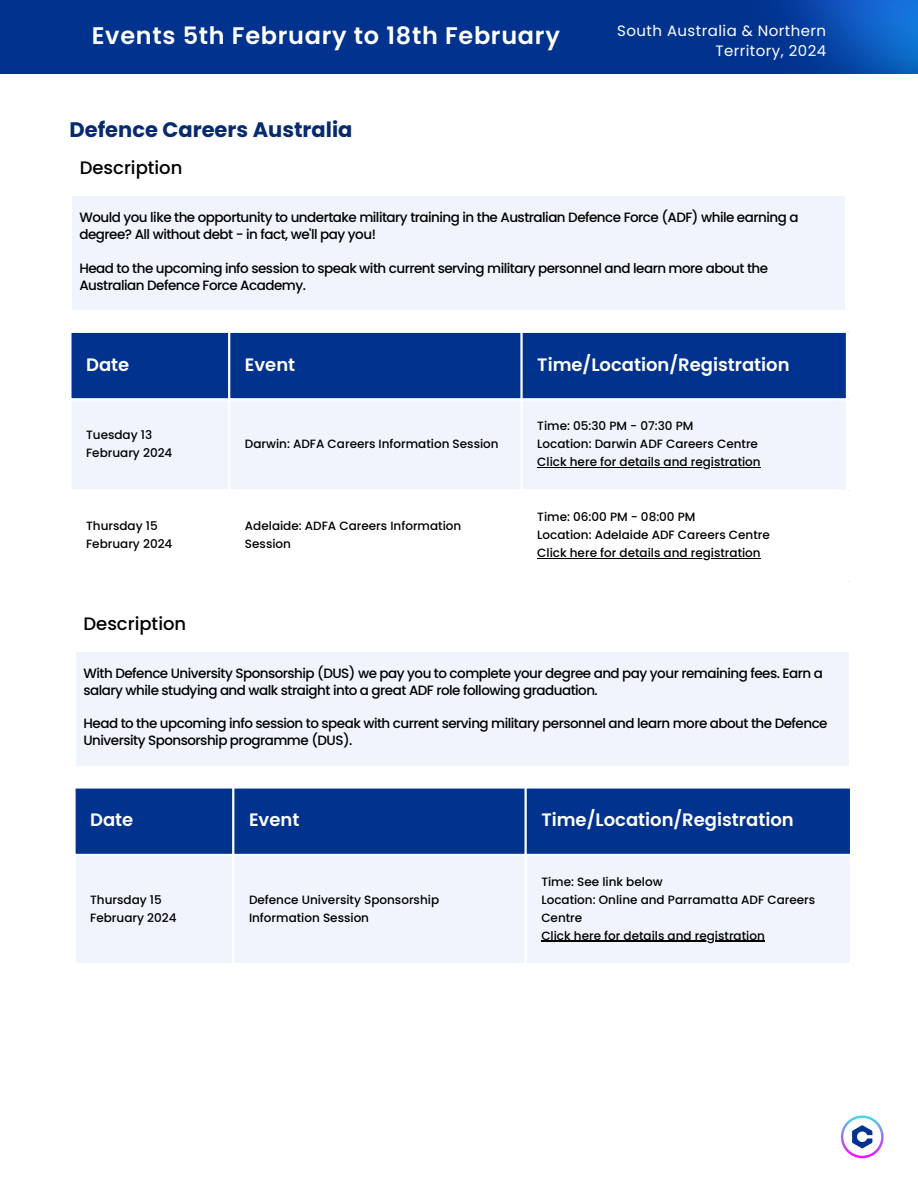
<style>
.page{position:relative;width:918px;height:1188px;background:#fff}
.page>*{position:absolute;margin:0;border:0;box-sizing:border-box;transform-origin:0 0}
.t1{font:600 24px "Poppins";letter-spacing:.03em;color:#fff}
.t2{font:700 21px "Poppins";color:#052a6f}
.t3{font:600 18px "Poppins";color:#fff}
.t4{font:500 18px "Poppins";color:#000}
.t5{font:15px/20.2px "Poppins";letter-spacing:.03em;color:#fff;text-align:right}
.t6{font:500 13.5px/16.8px "Poppins";letter-spacing:-.035em;color:#000}
.t7{font:500 12px/18px "Poppins";color:#000}
</style>
<div class="page">
<div style="left:0;top:0;width:918px;height:73px;background:#01338e"></div>
<svg style="left:841px;top:1115px;width:43px;height:43px"></svg>
<img style="left:782px;top:0;width:136px;height:73px">
<div style="left:72px;top:196px;width:773px;height:114px;background:#f0f4fc"></div>
<div style="left:72px;top:333px;width:774px;height:65px;background:#01338e"></div>
<div style="left:72px;top:401px;width:774px;height:88px;background:#f0f4fc"></div>
<hr style="left:537px;top:467px;width:224px;height:1px;background:#000">
<hr style="left:537px;top:558px;width:224px;height:1px;background:#000">
<hr style="left:228px;top:333px;width:2px;height:247px;background:#fff">
<hr style="left:520px;top:333px;width:3px;height:247px;background:#fff">
<div style="left:76px;top:652px;width:773px;height:114px;background:#f0f4fc"></div>
<div style="left:76px;top:789px;width:774px;height:65px;background:#01338e"></div>
<div style="left:76px;top:856px;width:774px;height:107px;background:#f0f4fc"></div>
<hr style="left:541px;top:941px;width:224px;height:1px;background:#000">
<hr style="left:232px;top:789px;width:2px;height:174px;background:#fff">
<hr style="left:525px;top:789px;width:2px;height:174px;background:#fff">
<h1 class="t1" style="left:92px;top:19px;width:470px">Events 5th February to 18th February</h1>
<p class="t5" style="left:617px;top:21px;width:210px">South Australia &amp; Northern<br>Territory, 2024</p>
<h4 class="t2" style="left:70px;top:115px;width:284px">Defence Careers Australia</h4>
<h2 class="t4" style="left:80px;top:156px;width:104px">Description</h2>
<h3 class="t6" style="left:79px;top:209px;width:721px">Would you like the opportunity to undertake military training in the Australian Defence Force (ADF) while earning a degree? All without debt - in fact, we'll pay you!</h3>
<p class="t6" style="left:79px;top:260px;width:690px">Head to the upcoming info session to speak with current serving military personnel and learn more about the<br>Australian Defence Force Academy.</p>
<p class="t3" style="left:86px;top:352px;width:45px">Date</p>
<p class="t3" style="left:245px;top:352px;width:52px">Event</p>
<p class="t3" style="left:537px;top:352px;width:254px">Time/Location/Registration</p>
<p class="t7" style="left:86px;top:426px;width:68px">Tuesday 13</p>
<p class="t7" style="left:86px;top:444px;width:88px">February 2024</p>
<p class="t7" style="left:86px;top:517px;width:73px">Thursday 15</p>
<p class="t7" style="left:86px;top:535px;width:88px">February 2024</p>
<p class="t7" style="left:245px;top:435px;width:255px">Darwin: ADFA Careers Information Session</p>
<p class="t7" style="left:245px;top:517px;width:218px">Adelaide: ADFA Careers Information<br>Session</p>
<p class="t7" style="left:537px;top:417px;width:158px">Time: 05:30 PM - 07:30 PM</p>
<p class="t7" style="left:537px;top:435px;width:222px">Location: Darwin ADF Careers Centre</p>
<p class="t7" style="left:537px;top:453px;width:225px">Click here for details and registration</p>
<p class="t7" style="left:537px;top:508px;width:160px">Time: 06:00 PM - 08:00 PM</p>
<p class="t7" style="left:537px;top:526px;width:234px">Location: Adelaide ADF Careers Centre</p>
<p class="t7" style="left:537px;top:544px;width:225px">Click here for details and registration</p>
<p class="t4" style="left:84px;top:611px;width:104px">Description</p>
<h3 class="t6" style="left:84px;top:665px;width:741px">With Defence University Sponsorship (DUS) we pay you to complete your degree and pay your remaining fees. Earn a salary while studying and walk straight into a great ADF role following graduation.</h3>
<p class="t6" style="left:84px;top:715px;width:746px">Head to the upcoming info session to speak with current serving military personnel and learn more about the Defence<br>University Sponsorship programme (DUS).</p>
<p class="t3" style="left:90px;top:807px;width:45px">Date</p>
<p class="t3" style="left:249px;top:807px;width:52px">Event</p>
<p class="t3" style="left:541px;top:807px;width:254px">Time/Location/Registration</p>
<p class="t7" style="left:90px;top:890px;width:73px">Thursday 15</p>
<p class="t7" style="left:90px;top:908px;width:88px">February 2024</p>
<p class="t7" style="left:249px;top:890px;width:192px">Defence University Sponsorship<br>Information Session</p>
<p class="t7" style="left:541px;top:872px;width:123px">Time: See link below</p>
<p class="t7" style="left:541px;top:890px;width:275px">Location: Online and Parramatta ADF Careers<br>Centre</p>
<p class="t7" style="left:541px;top:926px;width:225px">Click here for details and registration</p>
</div>
